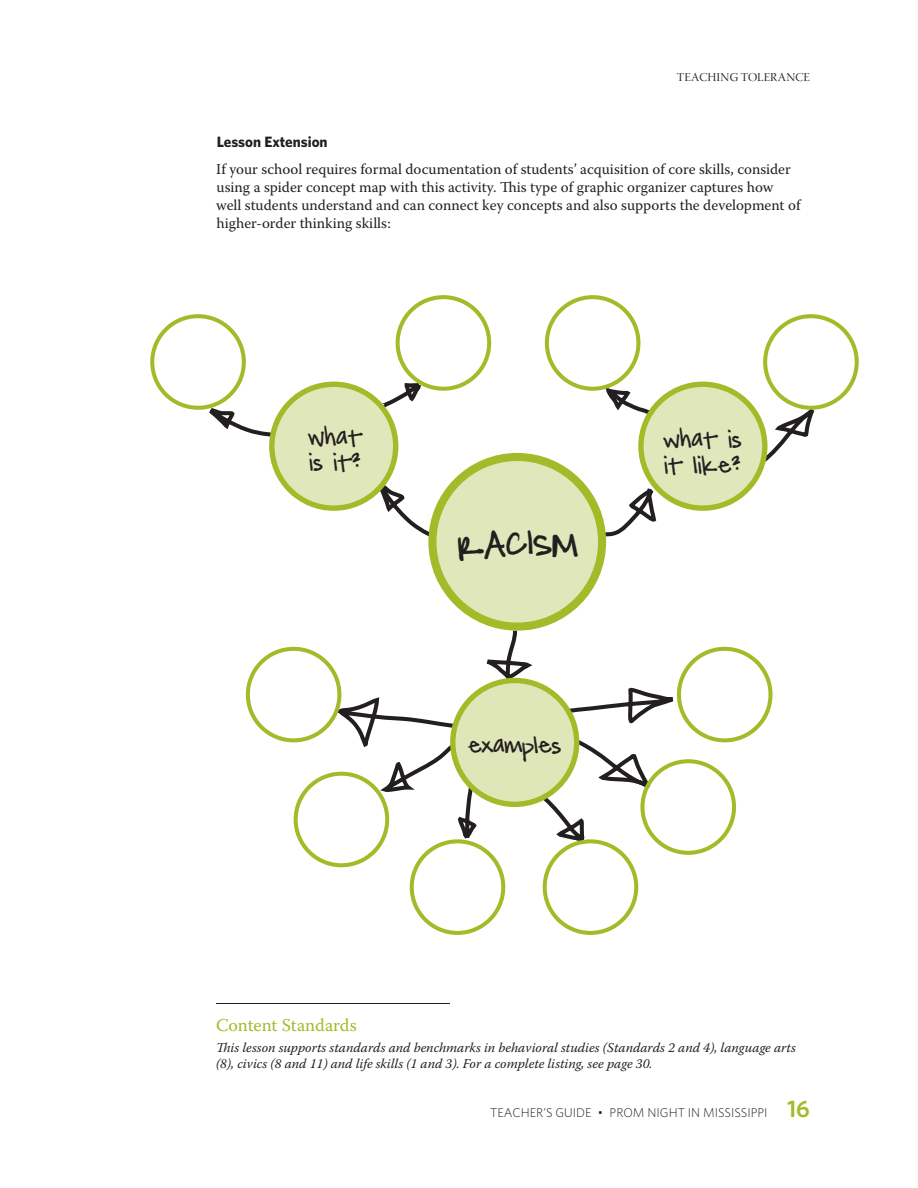
<style>
.page{position:relative;width:918px;height:1188px;background:#fff}
.page>*{position:absolute;margin:0;border:0;box-sizing:border-box;transform-origin:0 0}
.t1{font:33.6px "Pea Ink&Post";color:#231f20}
.t2{font:21.6px/25.8px "Pea Ink&Post";color:#231f20}
.t3{font:21.6px "Pea Ink&Post";letter-spacing:-.02em;color:#231f20}
.t4{font:18px "Warnock Pro";color:#a3bb29}
.t5{font:15px/18px "Warnock Pro";color:#231f20}
.t6{font:700 15px "Whitney";color:#231f20}
.t7{font:italic 13.5px/16.2px "Warnock Pro";color:#231f20}
.t8{font:300 12.75px "Whitney";color:#231f20}
.t9{font:12px "Warnock Pro Disp";letter-spacing:.015em;color:#231f20}
.s1{font-weight:600;font-size:24px;color:#a3bb29}
</style>
<div class="page">
<svg style="left:486px;top:629px;width:49px;height:53px"></svg>
<svg style="left:566px;top:686px;width:126px;height:39px"></svg>
<svg style="left:333px;top:695px;width:146px;height:232px"></svg>
<svg style="left:540px;top:736px;width:141px;height:108px"></svg>
<svg style="left:603px;top:385px;width:52px;height:33px"></svg>
<svg style="left:370px;top:458px;width:71px;height:78px"></svg>
<svg style="left:597px;top:460px;width:80px;height:78px"></svg>
<svg style="left:186px;top:388px;width:93px;height:49px"></svg>
<svg style="left:377px;top:350px;width:106px;height:60px"></svg>
<svg style="left:759px;top:371px;width:96px;height:91px"></svg>
<div style="left:432px;top:457px;width:170px;height:170px;background:#e0e7ba;border-radius:50%"></div>
<div style="left:428px;top:453px;width:178px;height:178px;border:8px solid #a3bb29;border-radius:50%"></div>
<div style="left:246px;top:647px;width:95px;height:95px;border:4px solid #a3bb29;border-radius:50%"></div>
<div style="left:150px;top:314px;width:96px;height:96px;border:4px solid #a3bb29;border-radius:50%"></div>
<div style="left:545px;top:295px;width:95px;height:96px;border:4px solid #a3bb29;border-radius:50%"></div>
<div style="left:677px;top:647px;width:96px;height:95px;border:4px solid #a3bb29;border-radius:50%"></div>
<div style="left:294px;top:772px;width:95px;height:95px;border:4px solid #a3bb29;border-radius:50%"></div>
<div style="left:410px;top:839px;width:95px;height:96px;border:4px solid #a3bb29;border-radius:50%"></div>
<div style="left:543px;top:839px;width:95px;height:96px;border:4px solid #a3bb29;border-radius:50%"></div>
<div style="left:640px;top:759px;width:96px;height:96px;border:4px solid #a3bb29;border-radius:50%"></div>
<div style="left:396px;top:295px;width:95px;height:96px;border:4px solid #a3bb29;border-radius:50%"></div>
<div style="left:763px;top:314px;width:96px;height:96px;border:4px solid #a3bb29;border-radius:50%"></div>
<div style="left:641px;top:384px;width:124px;height:124px;background:#e0e7ba;border-radius:50%"></div>
<div style="left:638px;top:382px;width:130px;height:129px;border:5px solid #a3bb29;border-radius:50%"></div>
<div style="left:453px;top:680px;width:124px;height:124px;background:#dfe6b8;border-radius:50%"></div>
<div style="left:450px;top:678px;width:129px;height:129px;border:5px solid #a3bb29;border-radius:50%"></div>
<div style="left:272px;top:384px;width:124px;height:124px;background:#e0e7ba;border-radius:50%"></div>
<div style="left:269px;top:382px;width:129px;height:129px;border:5px solid #a3bb29;border-radius:50%"></div>
<hr style="left:216px;top:1003px;width:234px;height:1px;background:#231f20">
<p class="t9" style="left:677px;top:70px;width:135px">TEACHING TOLERANCE</p>
<p class="t6" style="left:217px;top:133px;width:112px">Lesson Extension</p>
<p class="t5" style="left:216px;top:160px;width:587px">If your school requires formal documentation of students’ acquisition of core skills, consider using a spider concept map with this activity. This type of graphic organizer captures how well students understand and can connect key concepts and also supports the development of higher-order thinking skills:</p>
<h2 class="t2" style="left:308px;top:423px;width:56px">What is it?</h2>
<h1 class="t1" style="left:458px;top:523px;width:122px">RACISM</h1>
<h2 class="t3" style="left:468px;top:732px;width:95px">examples</h2>
<h2 class="t2" style="left:663px;top:425px;width:80px">what is it like?</h2>
<p class="t4" style="left:216px;top:1014px;width:142px">Content Standards</p>
<p class="t7" style="left:216px;top:1039px;width:582px">This lesson supports standards and benchmarks in behavioral studies (Standards 2 and 4), language arts (8), civics (8 and 11) and life skills (1 and 3). For a complete listing, see page 30.</p>
<p class="t8" style="left:490px;top:1105px;width:321px">TEACHER’S GUIDE • PROM NIGHT IN MISSISSIPPI <span class="s1">16</span></p>
</div>
